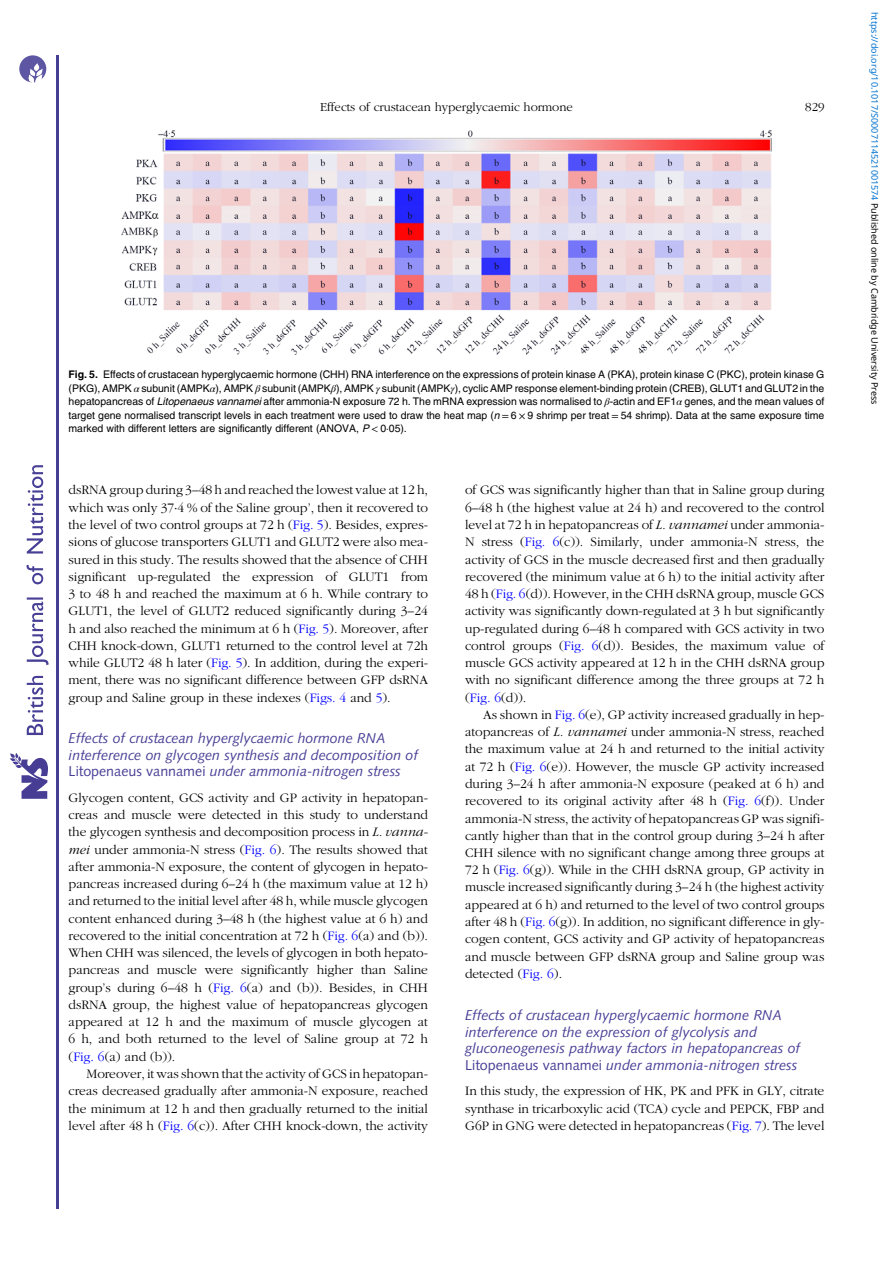
<style>
.page{position:relative;width:893px;height:1263px;background:#fff}
.page>*{position:absolute;margin:0;border:0;box-sizing:border-box;transform-origin:0 0}
.t1{font:14.25px/16.5px "Adv OT078 e 26 fc.I";color:#483f96}
.t2{font:13.5px/17.2px "Adv OT777 cf 4 fb";color:#000;text-align:justify}
.t3{font:12.75px "Adv OT777 cf 4 fb";color:#000}
.t4{font:10.5px/13.5px "Adv OT82 c 4 f 4 c 4";color:#000;text-align:justify}
.t5{font:9px "Noto Sans";color:#0172cf}
.s1{font-family:"Adv O Tf 3919 c 9 c.B"}
.s2{font-family:"Adv O Tdd 3 b 7348.I"}
.s3{font-family:"Adv OT7 a 027 dc 5.I"}
.s4{font-family:"Adv OT8608 a 8 d 1"}
.s5{font-style:inherit}
.s6{color:#00f}
.s7{font-family:"Adv OT09 dcfe 02"}
.s8{font-family:"Adv OT4 e 1564 e 8.I"}
.s9{color:#000}
</style>
<div class="page">
<hr style="left:56px;top:55px;width:2px;height:1153px;background:#463f95">
<svg style="left:10px;top:753px;width:38px;height:46px"></svg>
<svg style="left:26px;top:465px;width:23px;height:270px"></svg>
<svg style="left:19px;top:55px;width:27px;height:27px"></svg>
<img style="left:121px;top:130px;width:650px;height:224px">
<p class="t3" style="left:320px;top:102px;width:254px">Effects of crustacean hyperglycaemic hormone</p>
<p class="t3" style="left:805px;top:102px;width:21px">829</p>
<p class="t4" style="left:69px;top:369px;width:757px"><span class="s1">Fig. 5.</span> Effects of crustacean hyperglycaemic hormone (CHH) RNA interference on the expressions of protein kinase A (PKA), protein kinase C (PKC), protein kinase G (PKG), AMPK <span class="s2">α</span> subunit (AMPK<span class="s2">α</span>), AMPK <span class="s2">β</span> subunit (AMPK<span class="s2">β</span>), AMPK <span class="s2">γ</span> subunit (AMPK<span class="s2">γ</span>), cyclic AMP response element-binding protein (CREB), GLUT1 and GLUT2 in the hepatopancreas of <span class="s3">Litopenaeus vannamei</span> after ammonia-N exposure 72 h. The mRNA expression was normalised to <span class="s2">β</span>-actin and EF1<span class="s2">α</span> genes, and the mean values of target gene normalised transcript levels in each treatment were used to draw the heat map (<span class="s3">n</span> <span class="s4">=</span> 6 <span class="s4">×</span> 9 shrimp per treat <span class="s4">=</span> 54 shrimp). Data at the same exposure time marked with different letters are significantly different (ANOVA, <span class="s3">P</span> <span class="s4">&lt;</span> 0<span class="s4">·</span>05).</p>
<p class="t2" style="left:69px;top:483px;width:361px">dsRNA group during 3<span class="s5">–</span>48 h and reached the lowest value at 12 h, which was only 37<span class="s4">·</span>4 % of the Saline group<span class="s5">’</span>, then it recovered to the level of two control groups at 72 h (<span class="s6">Fig. 5</span>). Besides, expres&shy;sions of glucose transporters GLUT1 and GLUT2 were also mea&shy;sured in this study. The results showed that the absence of CHH significant up-regulated the expression of GLUT1 from 3 to 48 h and reached the maximum at 6 h. While contrary to GLUT1, the level of GLUT2 reduced significantly during 3<span class="s5">–</span>24 h and also reached the minimum at 6 h (<span class="s6">Fig. 5</span>). Moreover, after CHH knock-down, GLUT1 returned to the control level at 72h while GLUT2 48 h later (<span class="s6">Fig. 5</span>). In addition, during the experi&shy;ment, there was no significant difference between GFP dsRNA group and Saline group in these indexes (<span class="s6">Figs. 4</span> and <span class="s6">5</span>).</p>
<p class="t1" style="left:69px;top:731px;width:351px">Effects of crustacean hyperglycaemic hormone RNA interference on glycogen synthesis and decomposition of<br><span class="s7">Litopenaeus vannamei</span> under ammonia-nitrogen stress</p>
<p class="t2" style="left:69px;top:790px;width:361px">Glycogen content, GCS activity and GP activity in hepatopan&shy;creas and muscle were detected in this study to understand the glycogen synthesis and decomposition process in <span class="s8">L. vanna&shy;mei</span> under ammonia-N stress (<span class="s6">Fig. 6</span>). The results showed that after ammonia-N exposure, the content of glycogen in hepato&shy;pancreas increased during 6<span class="s5">–</span>24 h (the maximum value at 12 h) and returned to the initial level after 48 h, while muscle glycogen content enhanced during 3<span class="s5">–</span>48 h (the highest value at 6 h) and recovered to the initial concentration at 72 h (<span class="s6">Fig. 6</span>(a) and (b)).<br>When CHH was silenced, the levels of glycogen in both hepato&shy;pancreas and muscle were significantly higher than Saline group<span class="s5">’</span>s during 6<span class="s5">–</span>48 h (<span class="s6">Fig. 6</span>(a) and (b)). Besides, in CHH dsRNA group, the highest value of hepatopancreas glycogen appeared at 12 h and the maximum of muscle glycogen at 6 h, and both returned to the level of Saline group at 72 h (<span class="s6">Fig. 6</span>(a) and (b)).</p>
<p class="t2" style="left:69px;top:1066px;width:361px;text-indent:18px">Moreover, it was shown that the activity of GCS in hepatopan&shy;creas decreased gradually after ammonia-N exposure, reached the minimum at 12 h and then gradually returned to the initial level after 48 h (<span class="s6">Fig. 6</span>(c)). After CHH knock-down, the activity</p>
<p class="t2" style="left:465px;top:483px;width:361px">of GCS was significantly higher than that in Saline group during 6<span class="s5">–</span>48 h (the highest value at 24 h) and recovered to the control level at 72 h in hepatopancreas of <span class="s8">L. vannamei</span> under ammonia-N stress (<span class="s6">Fig. 6</span>(c)). Similarly, under ammonia-N stress, the activity of GCS in the muscle decreased first and then gradually recovered (the minimum value at 6 h) to the initial activity after 48 h (<span class="s6">Fig. 6</span>(d)). However, in the CHH dsRNA group, muscle GCS activity was significantly down-regulated at 3 h but significantly up-regulated during 6<span class="s5">–</span>48 h compared with GCS activity in two control groups (<span class="s6">Fig. 6</span>(d)). Besides, the maximum value of muscle GCS activity appeared at 12 h in the CHH dsRNA group with no significant difference among the three groups at 72 h (<span class="s6">Fig. 6</span>(d)).</p>
<p class="t2" style="left:465px;top:707px;width:361px;text-indent:18px">As shown in <span class="s6">Fig. 6</span>(e), GP activity increased gradually in hep&shy;atopancreas of <span class="s8">L. vannamei</span> under ammonia-N stress, reached the maximum value at 24 h and returned to the initial activity at 72 h (<span class="s6">Fig. 6</span>(e)). However, the muscle GP activity increased during 3<span class="s5">–</span>24 h after ammonia-N exposure (peaked at 6 h) and recovered to its original activity after 48 h (<span class="s6">Fig. 6</span>(f)). Under ammonia-N stress, the activity of hepatopancreas GP was signifi&shy;cantly higher than that in the control group during 3<span class="s5">–</span>24 h after CHH silence with no significant change among three groups at 72 h (<span class="s6">Fig. 6</span>(g)). While in the CHH dsRNA group, GP activity in muscle increased significantly during 3<span class="s5">–</span>24 h (the highest activity appeared at 6 h) and returned to the level of two control groups after 48 h (<span class="s6">Fig. 6</span>(g)). In addition, no significant difference in gly&shy;cogen content, GCS activity and GP activity of hepatopancreas and muscle between GFP dsRNA group and Saline group was detected (<span class="s6">Fig. 6</span>).</p>
<p class="t1" style="left:465px;top:1008px;width:337px">Effects of crustacean hyperglycaemic hormone RNA interference on the expression of glycolysis and gluconeogenesis pathway factors in hepatopancreas of <span class="s7">Litopenaeus vannamei</span> under ammonia-nitrogen stress</p>
<p class="t2" style="left:465px;top:1083px;width:361px">In this study, the expression of HK, PK and PFK in GLY, citrate synthase in tricarboxylic acid (TCA) cycle and PEPCK, FBP and G6P in GNG were detected in hepatopancreas (<span class="s6">Fig. 7</span>). The level</p>
<p class="t5" style="left:881px;top:12px;width:394px;rotate:90deg">https://doi.org/10.1017/S0007114521001574 <span class="s9">Published online by Cambridge University Press</span></p>
</div>
